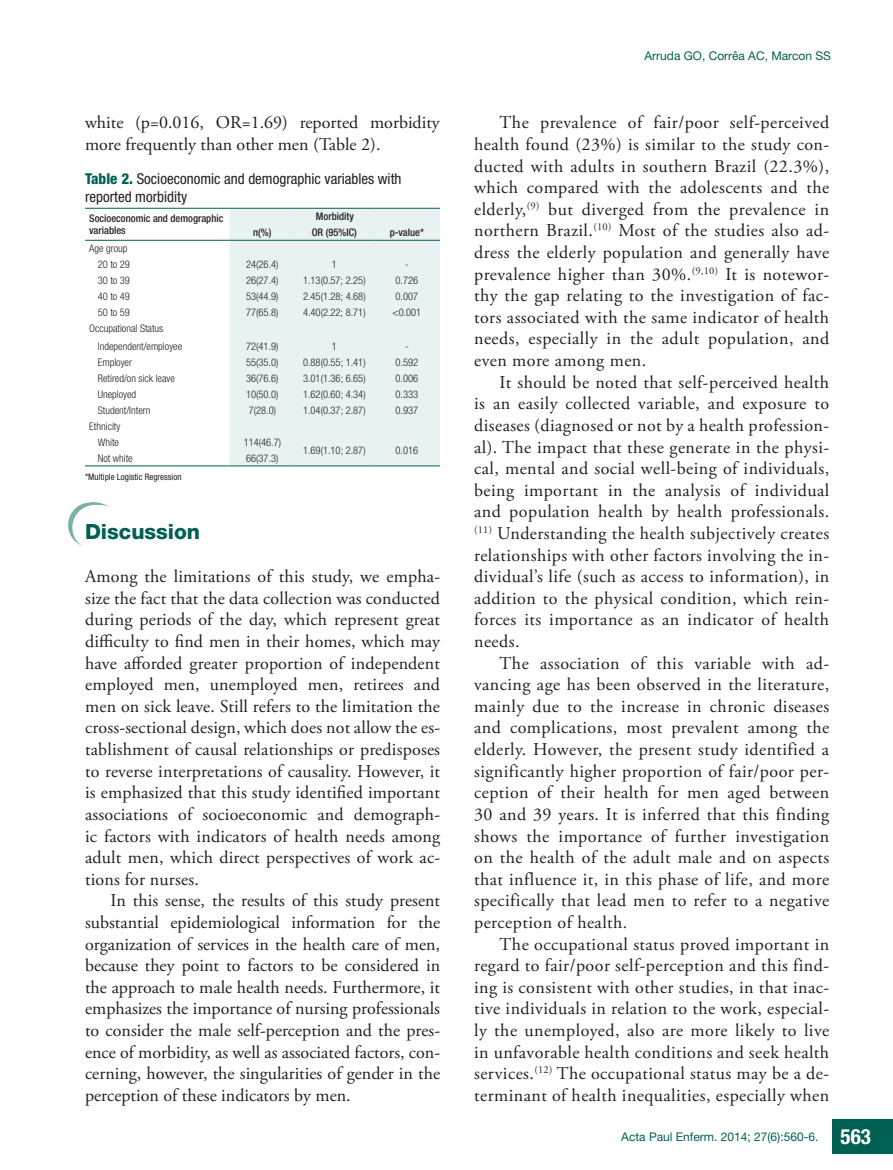
<style>
.page{position:relative;width:893px;height:1170px;background:#fff}
.page>*{position:absolute;margin:0;border:0;box-sizing:border-box;transform-origin:0 0}
.t1{font:800 21px "Helvetica Neue LT Std";color:#006053}
.t2{font:18px/21.6px "Adobe Garamond Pro";letter-spacing:.025em;color:#231f20;text-align:justify}
.t3{font:18px/21.6px "Adobe Garamond Pro";color:#231f20}
.t4{font:condensed 15px/18px "Helvetica Neue LT Std";color:#231f20}
.t5{font:12px "Helvetica Neue LT Std";color:#006053}
.t6{font:300 condensed 10.5px/16px "Helvetica Neue LT Std";color:#231f20;text-align:right}
.t7{font:500 condensed 10.5px/12.6px "Helvetica Neue LT Std";color:#231f20}
.t8{font:condensed 9px "Helvetica Neue LT Std";color:#231f20}
.s1{font-weight:800;color:#006053}
.s2{font-weight:700;font-stretch:condensed;font-size:21px;color:#fff}
</style>
<div class="page">
<div style="left:832px;top:1118px;width:61px;height:35px;background:#006053"></div>
<hr style="left:91px;top:502px;width:1px;height:45px;background:#7aafaa">
<svg style="left:92px;top:502px;width:7px;height:3px"></svg>
<div style="left:230px;top:209px;width:210px;height:256px;background:#e9f2f2"></div>
<hr style="left:295px;top:465px;width:79px;height:1px;background:#006053">
<hr style="left:374px;top:465px;width:66px;height:1px;background:#006053">
<hr style="left:85px;top:465px;width:145px;height:1px;background:#006053">
<hr style="left:230px;top:465px;width:65px;height:1px;background:#006053">
<hr style="left:85px;top:208px;width:145px;height:1px;background:#006053">
<hr style="left:85px;top:240px;width:145px;height:1px;background:#006053">
<hr style="left:230px;top:208px;width:65px;height:1px;background:#006053">
<hr style="left:295px;top:208px;width:79px;height:1px;background:#006053">
<hr style="left:374px;top:208px;width:66px;height:1px;background:#006053">
<hr style="left:230px;top:240px;width:65px;height:1px;background:#006053">
<hr style="left:295px;top:240px;width:79px;height:1px;background:#006053">
<hr style="left:374px;top:240px;width:66px;height:1px;background:#006053">
<p class="t3" style="left:85px;top:112px;width:356px">white (p=0.016, OR=1.69) reported morbidity more frequently than other men (Table 2).</p>
<p class="t4" style="left:85px;top:169px;width:318px"><span class="s1">Table 2.</span> Socioeconomic and demographic variables with reported morbidity</p>
<p class="t7" style="left:89px;top:211px;width:136px">Socioeconomic and demographic variables</p>
<p class="t7" style="left:316px;top:210px;width:39px">Morbidity</p>
<p class="t7" style="left:253px;top:226px;width:20px">n(%)</p>
<p class="t7" style="left:312px;top:226px;width:47px">OR (95%IC)</p>
<p class="t7" style="left:390px;top:226px;width:36px">p-value*</p>
<p class="t6" style="left:89px;top:240px;width:42px">Age group<br>20 to 29</p>
<p class="t6" style="left:246px;top:256px;width:34px">24(26.4)</p>
<p class="t6" style="left:332px;top:256px;width:7px">1</p>
<p class="t6" style="left:405px;top:256px;width:5px">-</p>
<p class="t6" style="left:98px;top:272px;width:34px">30 to 39</p>
<p class="t6" style="left:246px;top:272px;width:34px">26(27.4)</p>
<p class="t6" style="left:303px;top:272px;width:64px">1.13(0.57; 2.25)</p>
<p class="t6" style="left:395px;top:272px;width:24px">0.726</p>
<p class="t6" style="left:98px;top:288px;width:34px">40 to 49</p>
<p class="t6" style="left:246px;top:288px;width:34px">53(44.9)</p>
<p class="t6" style="left:303px;top:288px;width:64px">2.45(1.28; 4.68)</p>
<p class="t6" style="left:395px;top:288px;width:24px">0.007</p>
<p class="t6" style="left:98px;top:304px;width:34px">50 to 59</p>
<p class="t6" style="left:246px;top:304px;width:34px">77(65.8)</p>
<p class="t6" style="left:303px;top:304px;width:64px">4.40(2.22; 8.71)</p>
<p class="t6" style="left:392px;top:304px;width:30px">&lt;0.001</p>
<p class="t6" style="left:98px;top:319px;width:86px;line-height:17.5px;text-align:left;text-indent:-9px">Occupational Status<br>Independent/employee</p>
<p class="t6" style="left:246px;top:338px;width:34px">72(41.9)</p>
<p class="t6" style="left:332px;top:338px;width:7px">1</p>
<p class="t6" style="left:405px;top:338px;width:5px">-</p>
<p class="t6" style="left:98px;top:354px;width:36px">Employer</p>
<p class="t6" style="left:246px;top:354px;width:34px">55(35.0)</p>
<p class="t6" style="left:303px;top:354px;width:64px">0.88(0.55; 1.41)</p>
<p class="t6" style="left:395px;top:354px;width:24px">0.592</p>
<p class="t6" style="left:98px;top:370px;width:79px">Retired/on sick leave</p>
<p class="t6" style="left:246px;top:370px;width:34px">36(76.6)</p>
<p class="t6" style="left:303px;top:370px;width:64px">3.01(1.36; 6.65)</p>
<p class="t6" style="left:395px;top:370px;width:24px">0.006</p>
<p class="t6" style="left:98px;top:386px;width:40px">Uneployed</p>
<p class="t6" style="left:246px;top:386px;width:34px">10(50.0)</p>
<p class="t6" style="left:303px;top:386px;width:64px">1.62(0.60; 4.34)</p>
<p class="t6" style="left:395px;top:386px;width:24px">0.333</p>
<p class="t6" style="left:98px;top:402px;width:54px">Student/Intern</p>
<p class="t6" style="left:249px;top:402px;width:29px">7(28.0)</p>
<p class="t6" style="left:303px;top:402px;width:64px">1.04(0.37; 2.87)</p>
<p class="t6" style="left:395px;top:402px;width:24px">0.937</p>
<p class="t6" style="left:89px;top:418px;width:33px">Ethnicity<br>White</p>
<p class="t6" style="left:244px;top:434px;width:39px">114(46.7)</p>
<p class="t6" style="left:303px;top:442px;width:64px">1.69(1.10; 2.87)</p>
<p class="t6" style="left:395px;top:442px;width:24px">0.016</p>
<p class="t6" style="left:98px;top:450px;width:36px">Not white</p>
<p class="t6" style="left:246px;top:450px;width:34px">66(37.3)</p>
<p class="t8" style="left:85px;top:471px;width:98px">*Multiple Logistic Regression</p>
<p class="t1" style="left:85px;top:519px;width:117px">Discussion</p>
<p class="t2" style="left:85px;top:566px;width:357px">Among the limitations of this study, we empha&shy;size the fact that the data collection was conducted during periods of the day, which represent great difficulty to find men in their homes, which may have afforded greater proportion of independent employed men, unemployed men, retirees and men on sick leave. Still refers to the limitation the cross-sectional design, which does not allow the es&shy;tablishment of causal relationships or predisposes to reverse interpretations of causality. However, it is emphasized that this study identified important associations of socioeconomic and demograph&shy;ic factors with indicators of health needs among adult men, which direct perspectives of work ac&shy;tions for nurses.</p>
<p class="t2" style="left:85px;top:890px;width:357px;text-indent:26px">In this sense, the results of this study present substantial epidemiological information for the organization of services in the health care of men, because they point to factors to be considered in the approach to male health needs. Furthermore, it emphasizes the importance of nursing professionals to consider the male self-perception and the pres&shy;ence of morbidity, as well as associated factors, con&shy;cerning, however, the singularities of gender in the perception of these indicators by men.</p>
<p class="t5" style="left:644px;top:48px;width:188px">Arruda GO, Corrêa AC, Marcon SS</p>
<p class="t2" style="left:474px;top:112px;width:357px;text-indent:26px">The prevalence of fair/poor self-perceived health found (23%) is similar to the study con&shy;ducted with adults in southern Brazil (22.3%), which compared with the adolescents and the elderly,<sup>(9)</sup> but diverged from the prevalence in northern Brazil.<sup>(10)</sup> Most of the studies also ad&shy;dress the elderly population and generally have prevalence higher than 30%.<sup>(9,10)</sup> It is notewor&shy;thy the gap relating to the investigation of fac&shy;tors associated with the same indicator of health needs, especially in the adult population, and even more among men.</p>
<p class="t2" style="left:474px;top:372px;width:357px;text-indent:26px">It should be noted that self-perceived health is an easily collected variable, and exposure to diseases (diagnosed or not by a health profession&shy;al). The impact that these generate in the physi&shy;cal, mental and social well-being of individuals, being important in the analysis of individual and population health by health professionals. <sup>(11)</sup> Understanding the health subjectively creates relationships with other factors involving the in&shy;dividual’s life (such as access to information), in addition to the physical condition, which rein&shy;forces its importance as an indicator of health needs.</p>
<p class="t2" style="left:474px;top:652px;width:357px;text-indent:26px">The association of this variable with ad&shy;vancing age has been observed in the literature, mainly due to the increase in chronic diseases and complications, most prevalent among the elderly. However, the present study identified a significantly higher proportion of fair/poor per&shy;ception of their health for men aged between 30 and 39 years. It is inferred that this finding shows the importance of further investigation on the health of the adult male and on aspects that influence it, in this phase of life, and more specifically that lead men to refer to a negative perception of health.</p>
<p class="t2" style="left:474px;top:933px;width:357px;text-indent:26px">The occupational status proved important in regard to fair/poor self-perception and this find&shy;ing is consistent with other studies, in that inac&shy;tive individuals in relation to the work, especial&shy;ly the unemployed, also are more likely to live in unfavorable health conditions and seek health services.<sup>(12)</sup> The occupational status may be a de&shy;terminant of health inequalities, especially when</p>
<p class="t5" style="left:621px;top:1129px;width:251px">Acta Paul Enferm. 2014; 27(6):560-6. <span class="s2">563</span></p>
</div>
